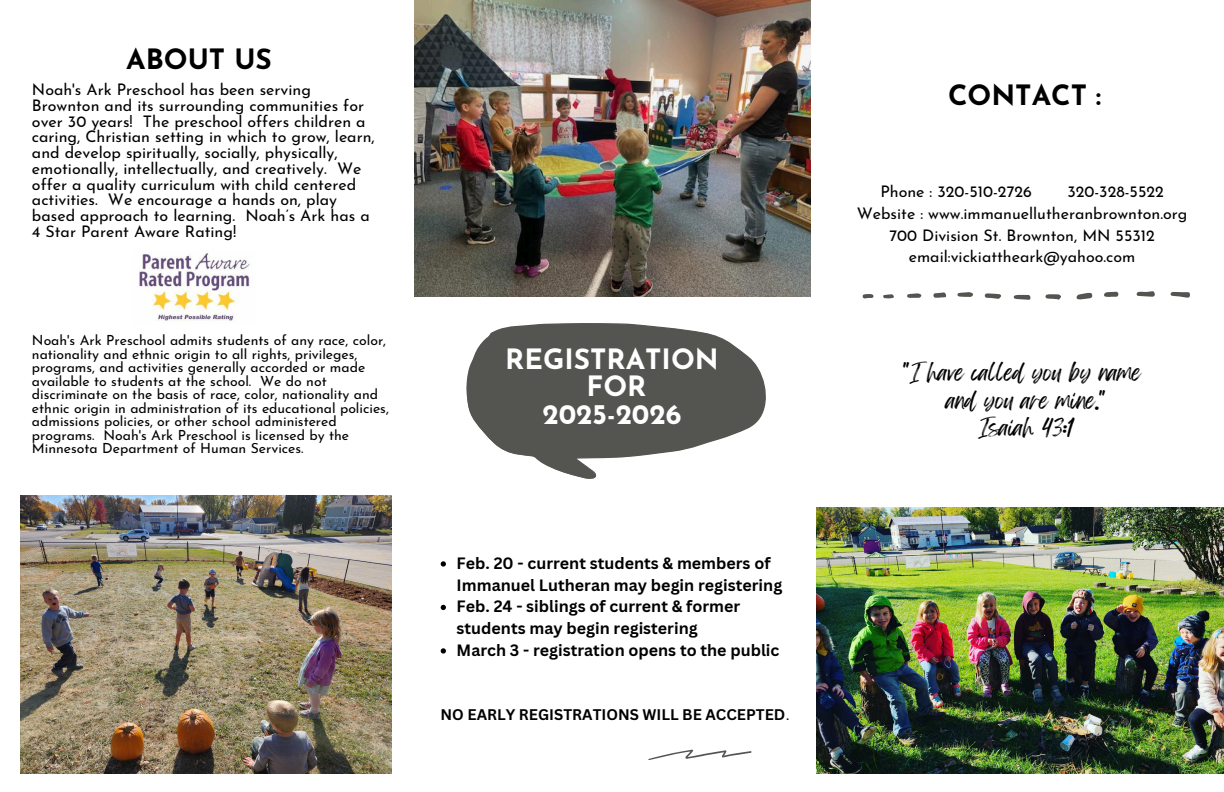
<style>
.page{position:relative;width:1224px;height:792px;background:#fff}
.page>*{position:absolute;margin:0;border:0;box-sizing:border-box;transform-origin:0 0}
.t1{font:700 28px/27.8px "Josefin Sans";color:#fff;text-align:center}
.t2{font:700 28px "Josefin Sans";color:#000}
.t3{font:20px/27.8px "Feeling Passionate";color:#000;text-align:center}
.t4{font:16px/15.8px "Josefin Sans";color:#000}
.t5{font:700 16px/21.8px "Canva Sans";color:#000}
.t6{font:700 15px "Canva Sans";color:#000}
.t7{font:14px/13.5px "Josefin Sans";color:#000}
.s1{font-weight:400}
</style>
<div class="page">
<svg style="left:466px;top:323px;width:300px;height:156px;fill:#545450"></svg>
<svg style="left:1171px;top:292px;width:19px;height:6px"></svg>
<svg style="left:1076px;top:293px;width:17px;height:6px"></svg>
<svg style="left:1137px;top:291px;width:18px;height:6px"></svg>
<svg style="left:1014px;top:295px;width:17px;height:5px"></svg>
<svg style="left:985px;top:293px;width:16px;height:6px"></svg>
<svg style="left:1045px;top:294px;width:16px;height:6px"></svg>
<svg style="left:1104px;top:292px;width:15px;height:5px"></svg>
<svg style="left:957px;top:292px;width:16px;height:5px"></svg>
<svg style="left:933px;top:292px;width:13px;height:6px"></svg>
<svg style="left:907px;top:293px;width:14px;height:5px"></svg>
<svg style="left:863px;top:294px;width:11px;height:5px"></svg>
<svg style="left:883px;top:294px;width:11px;height:4px"></svg>
<svg style="left:648px;top:750px;width:104px;height:10px"></svg>
<img style="left:816px;top:507px;width:408px;height:267px">
<img style="left:414px;top:0;width:396px;height:297px">
<img style="left:139px;top:253px;width:113px;height:68px">
<img style="left:20px;top:495px;width:371px;height:278px">
<svg style="left:441px;top:561px;width:5px;height:6px"></svg>
<svg style="left:441px;top:605px;width:5px;height:5px"></svg>
<svg style="left:441px;top:648px;width:5px;height:6px"></svg>
<p class="t2" style="left:126px;top:48px;width:147px">ABOUT US</p>
<p class="t4" style="left:32px;top:83px;width:344px">Noah's Ark Preschool has been serving Brownton and its surrounding communities for over 30 years! The preschool offers children a caring, Christian setting in which to grow, learn, and develop spiritually, socially, physically, emotionally, intellectually, and creatively. We offer a quality curriculum with child centered activities. We encourage a hands on, play based approach to learning. Noah’s Ark has a 4 Star Parent Aware Rating!</p>
<p class="t7" style="left:32px;top:335px;width:358px">Noah's Ark Preschool admits students of any race, color, nationality and ethnic origin to all rights, privileges, programs, and activities generally accorded or made available to students at the school. We do not discriminate on the basis of race, color, nationality and ethnic origin in administration of its educational policies, admissions policies, or other school administered programs. Noah's Ark Preschool is licensed by the Minnesota Department of Human Services.</p>
<h1 class="t1" style="left:505px;top:348px;width:215px">REGISTRATION<br>FOR<br>2025-2026</h1>
<p class="t5" style="left:457px;top:552px;width:327px">Feb. 20 - current students &amp; members of<br>Immanuel Lutheran may begin registering</p>
<h1 class="t5" style="left:457px;top:595px;width:285px">Feb. 24 - siblings of current &amp; former students may begin registering</h1>
<p class="t5" style="left:457px;top:639px;width:324px">March 3 - registration opens to the public</p>
<p class="t6" style="left:441px;top:704px;width:351px">NO EARLY REGISTRATIONS WILL BE ACCEPTED<span class="s1">.</span></p>
<p class="t2" style="left:948px;top:84px;width:155px">CONTACT :</p>
<h4 class="t4" style="left:880px;top:185px;width:153px">Phone : 320-510-2726</h4>
<h4 class="t4" style="left:1067px;top:185px;width:98px">320-328-5522</h4>
<h4 class="t4" style="left:857px;top:207px;width:332px">Website : www.immanuellutheranbrownton.org</h4>
<h4 class="t4" style="left:889px;top:229px;width:267px">700 Division St. Brownton, MN 55312</h4>
<h4 class="t4" style="left:909px;top:250px;width:228px">email:vickiattheark@yahoo.com</h4>
<p class="t3" style="left:903px;top:359px;width:239px">"I have called you by name and you are mine."<br>Isaiah 43:1</p>
</div>
